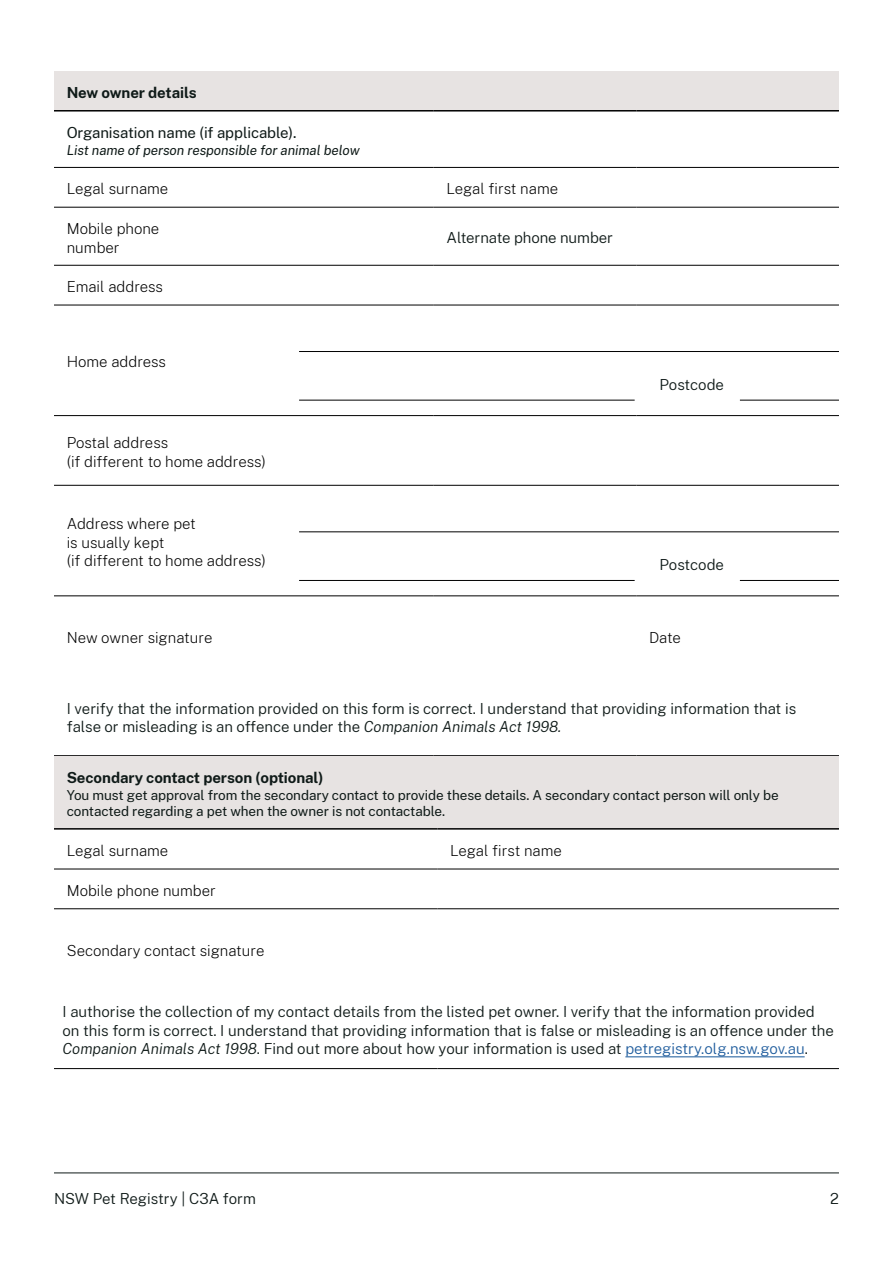
<style>
.page{position:relative;width:893px;height:1263px;background:#fff}
.page>*{position:absolute;margin:0;border:0;box-sizing:border-box;transform-origin:0 0}
.Body{font:300 15px/18.3px "Public Sans";color:#0f1a18}
.Table_Body_Copy{font:200 15px/18.3px "Public Sans";color:#000}
.Table_Chart_Heading{font:700 15px "Public Sans";letter-spacing:-.005em;color:#0f1a18}
.Table_Chart_Heading-2{font:15px "Public Sans";letter-spacing:-.005em;color:#0f1a18}
.Table_Chart_Heading-3{font:300 15px "Public Sans";letter-spacing:-.005em;color:#0f1a18}
.Table_Chart_Heading-4{font:13.5px/16.5px "Public Sans";letter-spacing:-.005em;color:#0f1a18}
.Table_Chart_Heading-5{font:italic 13.5px "Public Sans";letter-spacing:-.005em;color:#0f1a18}
.s1{font-style:italic}
.s2{color:#215e9e}
</style>
<div class="page">
<hr style="left:54px;top:1172px;width:785px;height:1px;background:#0f1a18">
<div style="left:54px;top:71px;width:785px;height:40px;background:#e7e3e2"></div>
<svg style="left:54px;top:166px;width:785px;height:431px"></svg>
<hr style="left:54px;top:110px;width:380px;height:2px;background:#000">
<hr style="left:434px;top:110px;width:202px;height:2px;background:#000">
<hr style="left:636px;top:110px;width:203px;height:2px;background:#000">
<hr style="left:54px;top:167px;width:380px;height:1px;background:#000">
<hr style="left:434px;top:167px;width:202px;height:1px;background:#000">
<hr style="left:636px;top:167px;width:203px;height:1px;background:#000">
<hr style="left:54px;top:207px;width:380px;height:1px;background:#000">
<hr style="left:434px;top:207px;width:202px;height:1px;background:#000">
<hr style="left:636px;top:207px;width:203px;height:1px;background:#000">
<hr style="left:54px;top:265px;width:380px;height:1px;background:#000">
<hr style="left:434px;top:265px;width:202px;height:1px;background:#000">
<hr style="left:636px;top:265px;width:203px;height:1px;background:#000">
<hr style="left:54px;top:305px;width:380px;height:1px;background:#000">
<hr style="left:434px;top:305px;width:202px;height:1px;background:#000">
<hr style="left:636px;top:305px;width:203px;height:1px;background:#000">
<hr style="left:54px;top:415px;width:380px;height:1px;background:#000">
<hr style="left:434px;top:415px;width:202px;height:1px;background:#000">
<hr style="left:636px;top:415px;width:203px;height:1px;background:#000">
<hr style="left:54px;top:485px;width:380px;height:1px;background:#000">
<hr style="left:434px;top:485px;width:202px;height:1px;background:#000">
<hr style="left:636px;top:485px;width:203px;height:1px;background:#000">
<hr style="left:54px;top:595px;width:380px;height:1px;background:#000">
<hr style="left:434px;top:595px;width:202px;height:1px;background:#000">
<hr style="left:636px;top:595px;width:203px;height:1px;background:#000">
<hr style="left:54px;top:755px;width:380px;height:1px;background:#000">
<hr style="left:434px;top:755px;width:202px;height:1px;background:#000">
<hr style="left:636px;top:755px;width:203px;height:1px;background:#000">
<div style="left:54px;top:756px;width:785px;height:73px;background:#e7e3e2"></div>
<svg style="left:54px;top:868px;width:785px;height:190px"></svg>
<hr style="left:54px;top:828px;width:383px;height:2px;background:#000">
<hr style="left:437px;top:828px;width:402px;height:2px;background:#000">
<hr style="left:54px;top:869px;width:383px;height:1px;background:#000">
<hr style="left:437px;top:869px;width:402px;height:1px;background:#000">
<hr style="left:54px;top:908px;width:383px;height:1px;background:#000">
<hr style="left:437px;top:908px;width:402px;height:1px;background:#000">
<hr style="left:54px;top:1068px;width:383px;height:1px;background:#000">
<hr style="left:437px;top:1068px;width:402px;height:1px;background:#000">
<hr style="left:625px;top:1056px;width:180px;height:1px;background:#215e9e">
<hr style="left:299px;top:532px;width:540px;height:1px;background:#000">
<hr style="left:299px;top:351px;width:540px;height:1px;background:#000">
<hr style="left:299px;top:580px;width:336px;height:1px;background:#000">
<hr style="left:299px;top:400px;width:336px;height:1px;background:#000">
<hr style="left:740px;top:580px;width:99px;height:1px;background:#000">
<hr style="left:740px;top:400px;width:99px;height:1px;background:#000">
<p class="Table_Chart_Heading" style="left:67px;top:82px;width:132px">New owner details</p>
<p class="Table_Chart_Heading-2" style="left:67px;top:122px;width:231px">Organisation name (if applicable).</p>
<p class="Table_Chart_Heading-5" style="left:67px;top:140px;width:294px">List name of person responsible for animal below</p>
<p class="Table_Body_Copy" style="left:67px;top:179px;width:103px">Legal surname</p>
<p class="Table_Body_Copy" style="left:446px;top:179px;width:113px">Legal first name</p>
<p class="Table_Body_Copy" style="left:67px;top:219px;width:94px">Mobile phone number</p>
<p class="Table_Chart_Heading-3" style="left:446px;top:228px;width:168px">Alternate phone number</p>
<p class="Table_Body_Copy" style="left:67px;top:277px;width:98px">Email address</p>
<p class="Table_Body_Copy" style="left:67px;top:352px;width:101px">Home address</p>
<p class="Table_Body_Copy" style="left:67px;top:433px;width:201px">Postal address<br>(if different to home address)</p>
<p class="Table_Body_Copy" style="left:67px;top:514px;width:201px">Address where pet<br>is usually kept<br>(if different to home address)</p>
<p class="Body" style="left:659px;top:375px;width:66px">Postcode</p>
<p class="Body" style="left:659px;top:555px;width:66px">Postcode</p>
<p class="Table_Body_Copy" style="left:67px;top:628px;width:147px">New owner signature</p>
<p class="Table_Body_Copy" style="left:649px;top:628px;width:33px">Date</p>
<p class="Body" style="left:67px;top:698px;width:731px">I verify that the information provided on this form is correct. I understand that providing information that is false or misleading is an offence under the <span class="s1">Companion Animals Act 1998.</span></p>
<p class="Table_Chart_Heading" style="left:67px;top:767px;width:258px">Secondary contact person (optional)</p>
<p class="Table_Chart_Heading-4" style="left:67px;top:786px;width:713px">You must get approval from the secondary contact to provide these details. A secondary contact person will only be contacted regarding a pet when the owner is not contactable.</p>
<p class="Table_Body_Copy" style="left:67px;top:841px;width:103px">Legal surname</p>
<p class="Table_Body_Copy" style="left:450px;top:841px;width:113px">Legal first name</p>
<p class="Table_Body_Copy" style="left:67px;top:881px;width:151px">Mobile phone number</p>
<p class="Table_Body_Copy" style="left:67px;top:941px;width:199px">Secondary contact signature</p>
<p class="Body" style="left:63px;top:1002px;width:773px">I authorise the collection of my contact details from the listed pet owner. I verify that the information provided on this form is correct. I understand that providing information that is false or misleading is an offence under the<br><span class="s1">Companion Animals Act 1998</span>. Find out more about how your information is used at <span class="s2">petregistry.olg.nsw.gov.au</span>.</p>
<p class="Body" style="left:54px;top:1189px;width:203px">NSW Pet Registry | C3A form</p>
<p class="Body" style="left:830px;top:1189px;width:10px">2</p>
</div>
